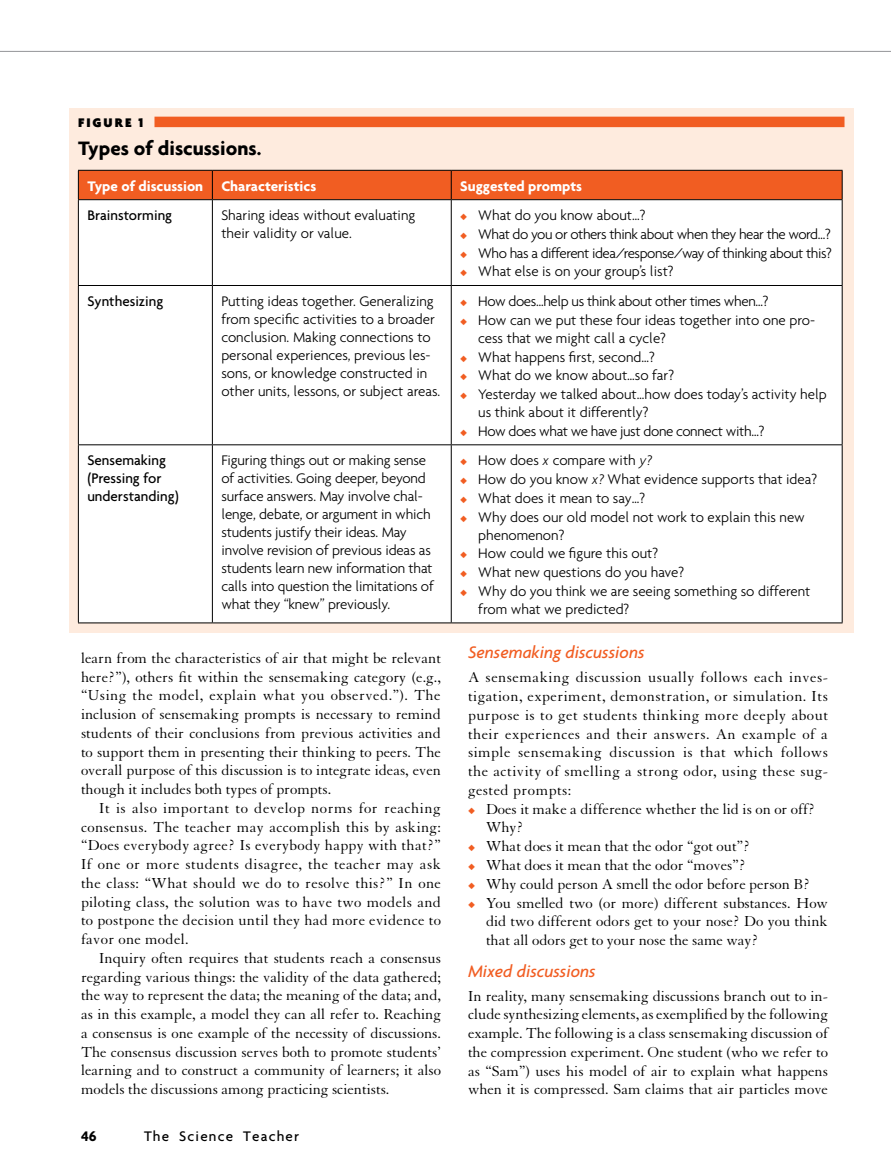
<style>
.page{position:relative;width:891px;height:1175px;background:#fff}
.page>*{position:absolute;margin:0;border:0;box-sizing:border-box;transform-origin:0 0}
.t1{font:700 21px "Agenda";color:#000}
.t2{font:italic 500 18px "Agenda";color:#f15d22}
.t3{font:15.75px/18.8px "Granjon";color:#000;text-align:justify}
.t4{font:300 15px/18px "Agenda";letter-spacing:-.005em;color:#000}
.t5{font:300 15px "Agenda";letter-spacing:-.03em;color:#000}
.t6{font:300 15px "Agenda";letter-spacing:-.025em;color:#000}
.t7{font:500 15px/18px "Agenda";color:#000}
.t8{font:700 15px "Agenda";color:#fff}
.t9{font:500 15px "Agenda";letter-spacing:.075em;color:#000}
.t10{font:700 15px "Agenda";color:#000}
.t11{font:900 13.5px "Agenda";letter-spacing:.15em;color:#000}
.s1{color:#f15d22}
.s2{font-style:italic}
</style>
<div class="page">
<hr style="left:0;top:51px;width:891px;height:1px;background:#939598">
<div style="left:69px;top:108px;width:785px;height:524px;background:#feebde"></div>
<div style="left:154px;top:117px;width:691px;height:10px;background:#f15d22"></div>
<div style="left:79px;top:200px;width:763px;height:422px;background:#fff"></div>
<hr style="left:78px;top:285px;width:134px;height:1px;background:#000">
<hr style="left:212px;top:285px;width:239px;height:1px;background:#000">
<hr style="left:451px;top:285px;width:392px;height:1px;background:#000">
<hr style="left:78px;top:444px;width:134px;height:1px;background:#000">
<hr style="left:212px;top:444px;width:239px;height:1px;background:#000">
<hr style="left:451px;top:444px;width:392px;height:1px;background:#000">
<hr style="left:78px;top:622px;width:134px;height:1px;background:#000">
<hr style="left:212px;top:622px;width:239px;height:1px;background:#000">
<hr style="left:451px;top:622px;width:392px;height:1px;background:#000">
<hr style="left:78px;top:200px;width:1px;height:85px;background:#000">
<hr style="left:78px;top:286px;width:1px;height:158px;background:#000">
<hr style="left:78px;top:445px;width:1px;height:177px;background:#000">
<svg style="left:78px;top:170px;width:765px;height:30px;background:#e25821"></svg>
<hr style="left:212px;top:200px;width:1px;height:85px;background:#000">
<hr style="left:451px;top:200px;width:1px;height:85px;background:#000">
<hr style="left:842px;top:200px;width:1px;height:85px;background:#000">
<hr style="left:212px;top:286px;width:1px;height:158px;background:#000">
<hr style="left:451px;top:286px;width:1px;height:158px;background:#000">
<hr style="left:842px;top:286px;width:1px;height:158px;background:#000">
<hr style="left:212px;top:445px;width:1px;height:177px;background:#000">
<hr style="left:451px;top:445px;width:1px;height:177px;background:#000">
<hr style="left:842px;top:445px;width:1px;height:177px;background:#000">
<p class="t11" style="left:78px;top:114px;width:67px">FIGURE 1</p>
<h1 class="t1" style="left:78px;top:135px;width:185px">Types of discussions.</h1>
<p class="t8" style="left:87px;top:177px;width:230px">Type of discussion Characteristics</p>
<p class="t8" style="left:460px;top:177px;width:123px">Suggested prompts</p>
<p class="t7" style="left:87px;top:206px;width:86px">Brainstorming</p>
<p class="t4" style="left:221px;top:206px;width:195px">Sharing ideas without evaluating their validity or value.</p>
<p class="t4" style="left:460px;top:206px;width:187px"><span class="s1">◆</span> What do you know about…?</p>
<p class="t5" style="left:460px;top:225px;width:372px"><span class="s1">◆</span> What do you or others think about when they hear the word…?</p>
<p class="t5" style="left:460px;top:244px;width:373px"><span class="s1">◆</span> Who has a different idea/response/way of thinking about this?</p>
<p class="t4" style="left:460px;top:262px;width:215px"><span class="s1">◆</span> What else is on your group’s list?</p>
<p class="t7" style="left:87px;top:292px;width:78px">Synthesizing</p>
<p class="t4" style="left:221px;top:292px;width:221px">Putting ideas together. Generalizing from specific activities to a broader conclusion. Making connections to personal experiences, previous les&shy;sons, or knowledge constructed in other units, lessons, or subject areas.</p>
<p class="t6" style="left:460px;top:292px;width:310px"><span class="s1">◆</span> How does…help us think about other times when…?</p>
<p class="t4" style="left:478px;top:311px;width:338px;text-indent:-18px"><span class="s1">◆</span> How can we put these four ideas together into one pro&shy;cess that we might call a cycle?</p>
<p class="t4" style="left:460px;top:347px;width:196px"><span class="s1">◆</span> What happens first, second…?</p>
<p class="t4" style="left:460px;top:366px;width:215px"><span class="s1">◆</span> What do we know about…so far?</p>
<p class="t4" style="left:478px;top:385px;width:350px;text-indent:-18px"><span class="s1">◆</span> Yesterday we talked about…how does today’s activity help us think about it differently?</p>
<p class="t6" style="left:460px;top:422px;width:306px"><span class="s1">◆</span> How does what we have just done connect with…?</p>
<p class="t7" style="left:87px;top:451px;width:93px">Sensemaking (Pressing for understanding)</p>
<p class="t4" style="left:221px;top:451px;width:214px">Figuring things out or making sense of activities. Going deeper, beyond surface answers. May involve chal&shy;lenge, debate, or argument in which students justify their ideas. May involve revision of previous ideas as students learn new information that calls into question the limitations of what they “knew” previously.</p>
<p class="t4" style="left:460px;top:451px;width:193px"><span class="s1">◆</span> How does <span class="s2">x</span> compare with <span class="s2">y?</span></p>
<p class="t4" style="left:460px;top:470px;width:358px"><span class="s1">◆</span> How do you know <span class="s2">x?</span> What evidence supports that idea?</p>
<p class="t4" style="left:460px;top:489px;width:186px"><span class="s1">◆</span> What does it mean to say…?</p>
<p class="t4" style="left:478px;top:507px;width:328px;text-indent:-18px"><span class="s1">◆</span> Why does our old model not work to explain this new phenomenon?</p>
<p class="t4" style="left:460px;top:544px;width:199px"><span class="s1">◆</span> How could we figure this out?</p>
<p class="t4" style="left:460px;top:563px;width:225px"><span class="s1">◆</span> What new questions do you have?</p>
<p class="t4" style="left:478px;top:582px;width:334px;text-indent:-18px"><span class="s1">◆</span> Why do you think we are seeing something so different from what we predicted?</p>
<p class="t3" style="left:81px;top:649px;width:362px">learn from the characteristics of air that might be relevant here?”), others fit within the sensemaking category (e.g., “Using the model, explain what you observed.”). The inclusion of sensemaking prompts is necessary to remind students of their conclusions from previous activities and to support them in presenting their thinking to peers. The overall purpose of this discussion is to integrate ideas, even though it includes both types of prompts.</p>
<p class="t3" style="left:81px;top:799px;width:362px;text-indent:18px">It is also important to develop norms for reaching consensus. The teacher may accomplish this by asking: “Does everybody agree? Is everybody happy with that?” If one or more students disagree, the teacher may ask the class: “What should we do to resolve this?” In one piloting class, the solution was to have two models and to postpone the decision until they had more evidence to favor one model.</p>
<p class="t3" style="left:81px;top:949px;width:362px;text-indent:18px">Inquiry often requires that students reach a consensus regarding various things: the validity of the data gathered; the way to represent the data; the meaning of the data; and, as in this example, a model they can all refer to. Reaching a consensus is one example of the necessity of discussions.<br>The consensus discussion serves both to promote students’ learning and to construct a community of learners; it also models the discussions among practicing scientists.</p>
<p class="t10" style="left:81px;top:1126px;width:17px">46</p>
<p class="t9" style="left:144px;top:1126px;width:157px">The Science Teacher</p>
<p class="t2" style="left:468px;top:641px;width:178px">Sensemaking discussions</p>
<p class="t3" style="left:468px;top:668px;width:362px">A sensemaking discussion usually follows each inves&shy;tigation, experiment, demonstration, or simulation. Its purpose is to get students thinking more deeply about their experiences and their answers. An example of a simple sensemaking discussion is that which follows the activity of smelling a strong odor, using these sug&shy;gested prompts:</p>
<p class="t3" style="left:486px;top:800px;width:331px;text-indent:-18px"><span class="s1">◆</span> Does it make a difference whether the lid is on or off?<br>Why?</p>
<p class="t3" style="left:468px;top:837px;width:284px"><span class="s1">◆</span> What does it mean that the odor “got out”?</p>
<p class="t3" style="left:468px;top:856px;width:280px"><span class="s1">◆</span> What does it mean that the odor “moves”?</p>
<p class="t3" style="left:468px;top:875px;width:344px"><span class="s1">◆</span> Why could person A smell the odor before person B?</p>
<p class="t3" style="left:486px;top:893px;width:344px;text-indent:-18px"><span class="s1">◆</span> You smelled two (or more) different substances. How did two different odors get to your nose? Do you think that all odors get to your nose the same way?</p>
<p class="t2" style="left:468px;top:959px;width:129px">Mixed discussions</p>
<p class="t3" style="left:468px;top:986px;width:362px">In reality, many sensemaking discussions branch out to in&shy;clude synthesizing elements, as exemplified by the following example. The following is a class sensemaking discussion of the compression experiment. One student (who we refer to as “Sam”) uses his model of air to explain what happens when it is compressed. Sam claims that air particles move</p>
</div>
